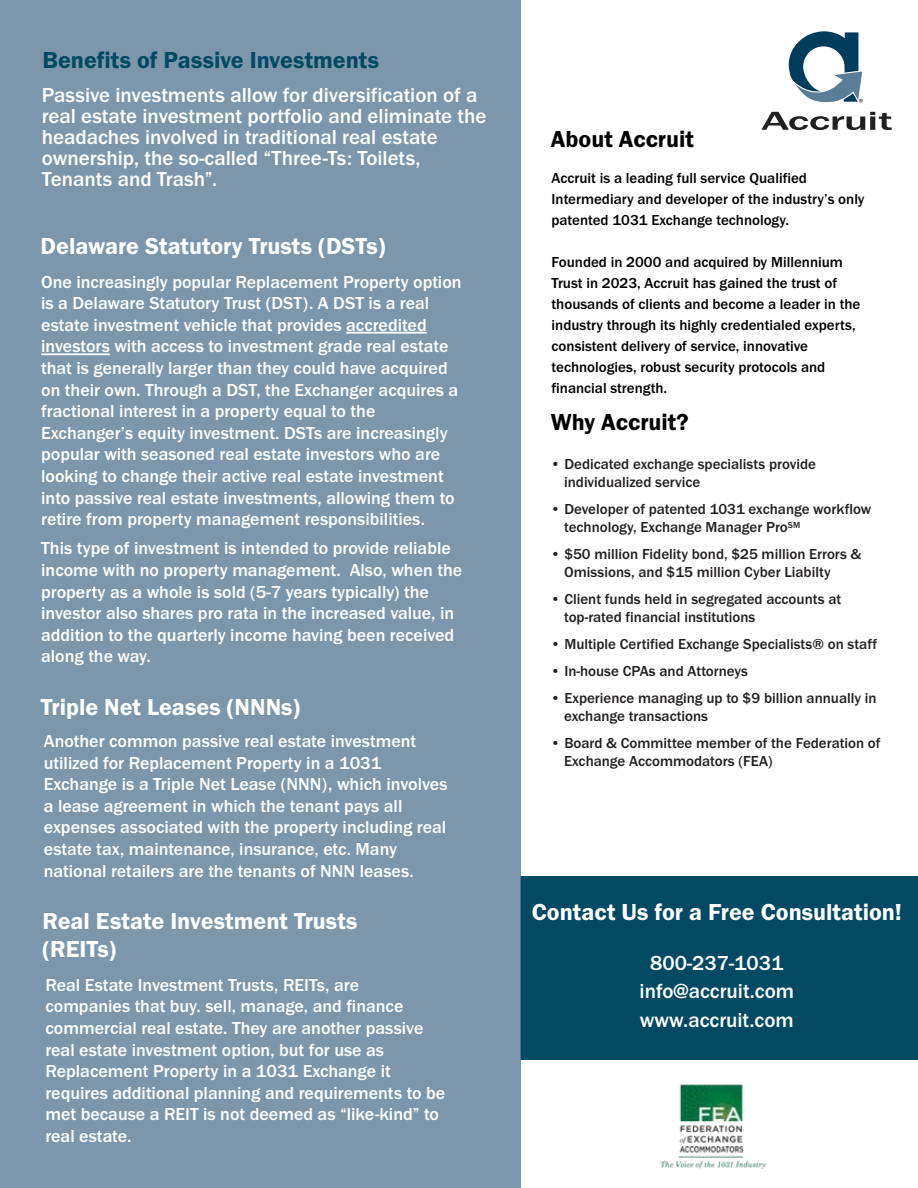
<style>
.page{position:relative;width:918px;height:1188px;background:#fff}
.page>*{position:absolute;margin:0;border:0;box-sizing:border-box;transform-origin:0 0}
.t1{font:24px/28.8px "Franklin Gothic URW Dem";color:#fff}
.t2{font:24px "Franklin Gothic URW Dem";color:#024964}
.t3{font:24px "Franklin Gothic URW Dem";color:#000}
.t4{font:500 21px/21px "Franklin Gothic URW";color:#fff;text-align:center}
.t5{font:500 18px/21.6px "Franklin Gothic URW";color:#fff}
.t6{font:500 15px/18px "Franklin Gothic URW";color:#231f20}
.t7{font:500 15px/21px "Franklin Gothic URW";color:#000}
.t8{font:10.35px "Myriad Pro";color:#231f20}
</style>
<div class="page">
<div style="left:521px;top:877px;width:397px;height:183px;background:#024964"></div>
<div style="left:0;top:0;width:521px;height:1188px;background:#7c97ab"></div>
<svg style="left:788px;top:31px;width:75px;height:72px"></svg>
<svg style="left:761px;top:112px;width:131px;height:18px"></svg>
<img style="left:660px;top:1084px;width:106px;height:85px">
<hr style="left:346px;top:332px;width:81px;height:2px;background:#fff">
<hr style="left:41px;top:353px;width:69px;height:2px;background:#fff">
<h1 class="t2" style="left:42px;top:45px;width:338px">Benefits of Passive Investments</h1>
<p class="t4" style="left:42px;top:84px;width:446px;text-align:left">Passive investments allow for diversification of a real estate investment portfolio and eliminate the headaches involved in traditional real estate ownership, the so-called “Three-Ts: Toilets, Tenants and Trash”.</p>
<h1 class="t1" style="left:41px;top:231px;width:346px">Delaware Statutory Trusts (DSTs)</h1>
<p class="t5" style="left:41px;top:271px;width:422px">One increasingly popular Replacement Property option is a Delaware Statutory Trust (DST). A DST is a real estate investment vehicle that provides accredited investors with access to investment grade real estate that is generally larger than they could have acquired on their own. Through a DST, the Exchanger acquires a fractional interest in a property equal to the Exchanger’s equity investment. DSTs are increasingly popular with seasoned real estate investors who are looking to change their active real estate investment into passive real estate investments, allowing them to retire from property management responsibilities.</p>
<p class="t5" style="left:41px;top:537px;width:423px">This type of investment is intended to provide reliable income with no property management. Also, when the property as a whole is sold (5-7 years typically) the investor also shares pro rata in the increased value, in addition to the quarterly income having been received along the way.</p>
<h1 class="t1" style="left:41px;top:692px;width:261px">Triple Net Leases (NNNs)</h1>
<p class="t5" style="left:44px;top:730px;width:405px">Another common passive real estate investment utilized for Replacement Property in a 1031<br>Exchange is a Triple Net Lease (NNN), which involves a lease agreement in which the tenant pays all expenses associated with the property including real estate tax, maintenance, insurance, etc. Many national retailers are the tenants of NNN leases.</p>
<h1 class="t1" style="left:42px;top:906px;width:317px">Real Estate Investment Trusts (REITs)</h1>
<p class="t5" style="left:45px;top:974px;width:401px">Real Estate Investment Trusts, REITs, are companies that buy. sell, manage, and finance commercial real estate. They are another passive real estate investment option, but for use as Replacement Property in a 1031 Exchange it requires additional planning and requirements to be met because a REIT is not deemed as “like-kind” to real estate.</p>
<p class="t8" style="left:859px;top:96px;width:6px">®</p>
<h1 class="t3" style="left:551px;top:124px;width:144px">About Accruit</h1>
<p class="t7" style="left:552px;top:167px;width:315px">Accruit is a leading full service Qualified<br>Intermediary and developer of the industry’s only patented 1031 Exchange technology.</p>
<p class="t7" style="left:552px;top:251px;width:310px">Founded in 2000 and acquired by Millennium Trust in 2023, Accruit has gained the trust of thousands of clients and become a leader in the industry through its highly credentialed experts, consistent delivery of service, innovative technologies, robust security protocols and financial strength.</p>
<h1 class="t3" style="left:551px;top:408px;width:139px">Why Accruit?</h1>
<p class="t6" style="left:564px;top:455px;width:253px;text-indent:-14px">• Dedicated exchange specialists provide individualized service</p>
<p class="t6" style="left:564px;top:500px;width:309px;text-indent:-14px">• Developer of patented 1031 exchange workflow technology, Exchange Manager Pro<sup>SM</sup></p>
<p class="t6" style="left:564px;top:545px;width:299px;text-indent:-14px">• $50 million Fidelity bond, $25 million Errors &amp;<br>Omissions, and $15 million Cyber Liabilty</p>
<p class="t6" style="left:564px;top:590px;width:279px;text-indent:-14px">• Client funds held in segregated accounts at top-rated financial institutions</p>
<p class="t6" style="left:551px;top:635px;width:328px">• Multiple Certified Exchange Specialists® on staff</p>
<p class="t6" style="left:551px;top:662px;width:199px">• In-house CPAs and Attorneys</p>
<p class="t6" style="left:564px;top:689px;width:314px;text-indent:-14px">• Experience managing up to $9 billion annually in exchange transactions</p>
<p class="t6" style="left:564px;top:734px;width:318px;text-indent:-14px">• Board &amp; Committee member of the Federation of<br>Exchange Accommodators (FEA)</p>
<h1 class="t1" style="left:532px;top:898px;width:372px">Contact Us for a Free Consultation!</h1>
<p class="t4" style="left:640px;top:948px;width:156px;line-height:28.5px">800-237-1031 info@accruit.com www.accruit.com</p>
</div>
